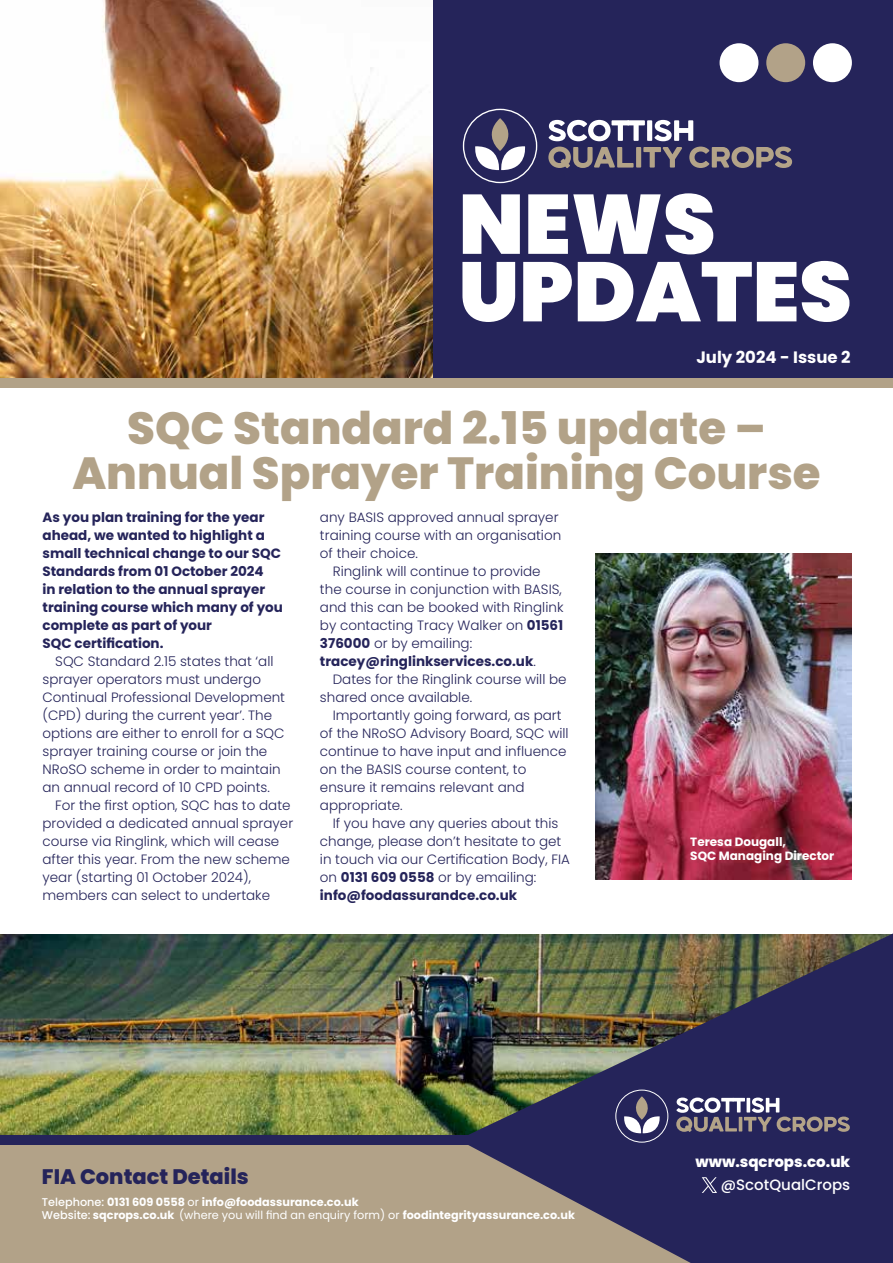
<style>
.page{position:relative;width:893px;height:1263px;background:#fff}
.page>*{position:absolute;margin:0;border:0;box-sizing:border-box;transform-origin:0 0}
.t1{font:900 84px/67.5px "Poppins";color:#fff}
.t2{font:800 45px/45px "Poppins";color:#b2a288;text-align:center}
.t3{font:800 21px "Poppins";color:#25245a}
.t4{font:700 16.5px "Poppins";color:#fff}
.t5{font:800 15px "Poppins";color:#fff}
.t6{font:500 15px "Poppins";color:#fff}
.t7{font:300 13.5px/18px "Poppins";color:#25245a}
.t8{font:700 13.5px/18px "Poppins";color:#25245a}
.t9{font:700 12px/14.4px "Poppins";color:#fff}
.t10{font:700 11.25px/13.5px "Poppins";color:#fff}
.s1{font-weight:700}
.s2{font-weight:300}
.s3{font-weight:500}
.s4{font-weight:400}
</style>
<div class="page">
<img style="left:0;top:0;width:433px;height:378px">
<div style="left:433px;top:0;width:460px;height:379px;background:#25245a"></div>
<div style="left:766px;top:43px;width:39px;height:39px;background:#b2a288;border-radius:50%"></div>
<div style="left:813px;top:43px;width:39px;height:39px;background:#fff;border-radius:50%"></div>
<div style="left:720px;top:43px;width:38px;height:39px;background:#fff;border-radius:50%"></div>
<div style="left:463px;top:109px;width:74px;height:74px;border:1px solid #fff;border-radius:50%"></div>
<svg style="left:472px;top:118px;width:56px;height:52px"></svg>
<svg style="left:548px;top:120px;width:97px;height:21px"></svg>
<div style="left:647px;top:120px;width:5px;height:21px;background:#fff"></div>
<svg style="left:654px;top:120px;width:39px;height:21px"></svg>
<svg style="left:548px;top:147px;width:86px;height:21px"></svg>
<div style="left:636px;top:147px;width:5px;height:21px;background:#b3a388"></div>
<svg style="left:643px;top:147px;width:39px;height:21px"></svg>
<svg style="left:689px;top:147px;width:103px;height:21px"></svg>
<img style="left:0;top:934px;width:458px;height:201px">
<div style="left:0;top:378px;width:893px;height:9px;background:#b2a288"></div>
<div style="left:0;top:1140px;width:893px;height:123px;background:#b2a288"></div>
<img style="left:458px;top:933px;width:435px;height:330px">
<div style="left:0;top:1135px;width:893px;height:10px;background:#25245a"></div>
<div style="left:615px;top:1089px;width:53px;height:53px;border:1px solid #fff;border-radius:50%"></div>
<svg style="left:622px;top:1096px;width:40px;height:37px"></svg>
<svg style="left:676px;top:1097px;width:174px;height:35px;background:#605c79"></svg>
<svg style="left:702px;top:1177px;width:15px;height:16px"></svg>
<img style="left:595px;top:553px;width:256px;height:326px">
<h1 class="t1" style="left:459px;top:191px;width:395px">NEWS<br>UPDATES</h1>
<p class="t4" style="left:696px;top:347px;width:156px">July 2024 - Issue 2</p>
<h2 class="t2" style="left:72px;top:406px;width:750px">SQC Standard 2.15 update –<br>Annual Sprayer Training Course</h2>
<p class="t7" style="left:320px;top:508px;width:240px">any BASIS approved annual sprayer</p>
<p class="t7" style="left:320px;top:526px;width:243px">training course with an organisation</p>
<p class="t7" style="left:320px;top:544px;width:99px">of their choice.</p>
<p class="t7" style="left:333px;top:562px;width:209px">Ringlink will continue to provide</p>
<p class="t7" style="left:320px;top:580px;width:243px">the course in conjunction with BASIS,</p>
<p class="t7" style="left:320px;top:598px;width:245px">and this can be booked with Ringlink</p>
<p class="t7" style="left:320px;top:616px;width:245px">by contacting Tracy Walker on <span class="s1">01561</span></p>
<p class="t7" style="left:320px;top:634px;width:154px"><span class="s1">376000</span> or by emailing:</p>
<p class="t8" style="left:320px;top:652px;width:217px">tracey@ringlinkservices.co.uk<span class="s2">.</span></p>
<p class="t7" style="left:333px;top:670px;width:235px">Dates for the Ringlink course will be</p>
<p class="t7" style="left:320px;top:688px;width:154px">shared once available.</p>
<p class="t7" style="left:333px;top:706px;width:230px">Importantly going forward, as part</p>
<p class="t7" style="left:320px;top:724px;width:250px">of the NRoSO Advisory Board, SQC will</p>
<p class="t7" style="left:320px;top:742px;width:248px">continue to have input and influence</p>
<p class="t7" style="left:320px;top:760px;width:208px">on the BASIS course content, to</p>
<p class="t7" style="left:320px;top:778px;width:206px">ensure it remains relevant and</p>
<p class="t7" style="left:320px;top:796px;width:84px">appropriate.</p>
<p class="t7" style="left:333px;top:814px;width:227px">If you have any queries about this</p>
<p class="t7" style="left:320px;top:832px;width:243px">change, please don’t hesitate to get</p>
<p class="t7" style="left:320px;top:850px;width:251px">in touch via our Certification Body, FIA</p>
<p class="t7" style="left:320px;top:868px;width:218px">on <span class="s1">0131 609 0558</span> or by emailing:</p>
<p class="t8" style="left:320px;top:886px;width:199px">info@foodassurandce.co.uk</p>
<p class="t8" style="left:43px;top:508px;width:242px">As you plan training for the year ahead, we wanted to highlight a small technical change to our SQC<br>Standards from 01 October 2024<br>in relation to the annual sprayer training course which many of you complete as part of your<br>SQC certification.</p>
<p class="t7" style="left:43px;top:652px;width:244px;text-indent:13px">SQC Standard 2.15 states that ‘all sprayer operators must undergo Continual Professional Development (CPD) during the current year’. The options are either to enroll for a SQC sprayer training course or join the NRoSO scheme in order to maintain an annual record of 10 CPD points.</p>
<p class="t7" style="left:43px;top:796px;width:252px;text-indent:13px">For the first option, SQC has to date provided a dedicated annual sprayer course via Ringlink, which will cease after this year. From the new scheme year (starting 01 October 2024), members can select to undertake</p>
<p class="t9" style="left:690px;top:835px;width:146px">Teresa Dougall,<br>SQC Managing Director</p>
<h3 class="t3" style="left:42px;top:1164px;width:208px">FIA Contact Details</h3>
<p class="t10" style="left:42px;top:1195px;width:535px"><span class="s3">Telephone:</span> 0131 609 0558 <span class="s4">or</span> info@foodassurance.co.uk<br><span class="s3">Website:</span> sqcrops.co.uk <span class="s4">(where you will find an enquiry form) or</span> foodintegrityassurance.co.uk</p>
<p class="t5" style="left:695px;top:1153px;width:156px">www.sqcrops.co.uk</p>
<p class="t6" style="left:721px;top:1176px;width:131px">@ScotQualCrops</p>
</div>
